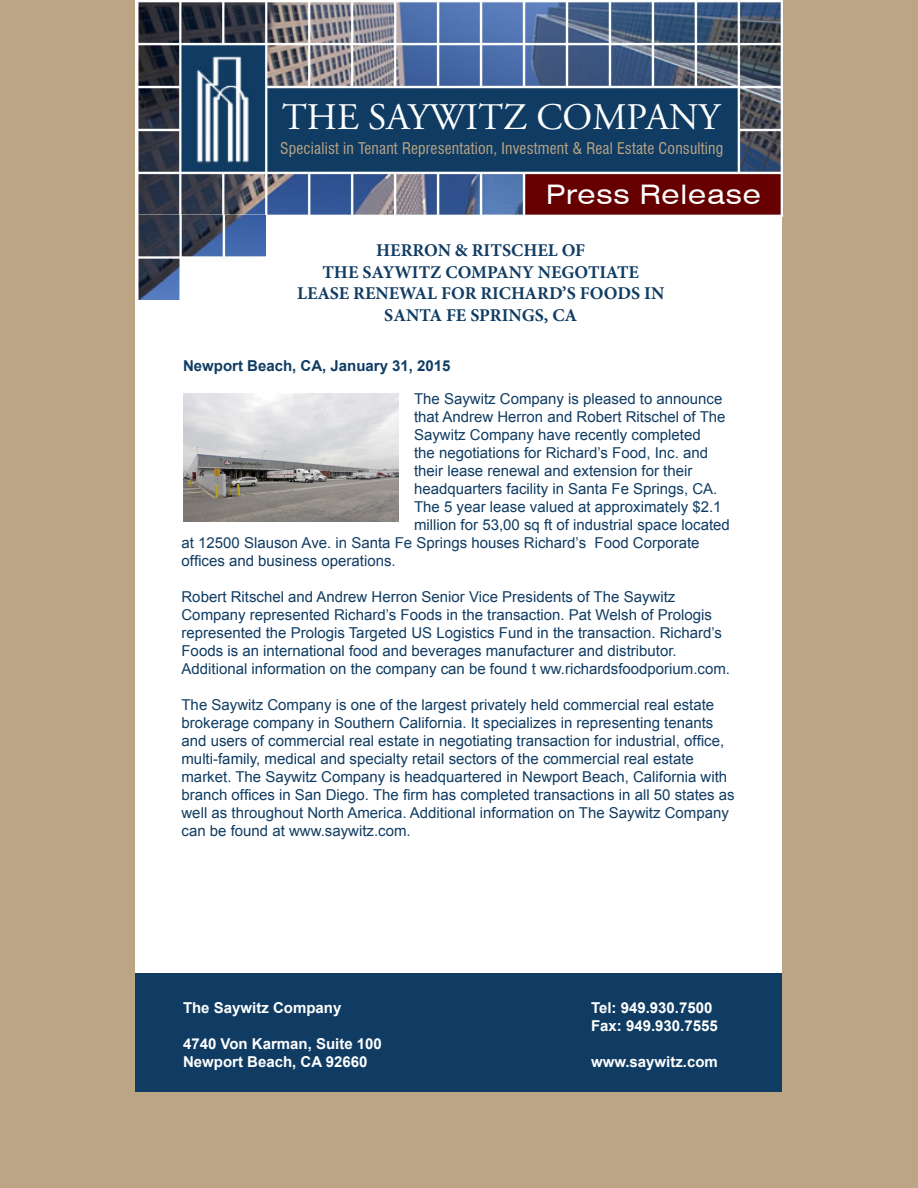
<style>
.page{position:relative;width:918px;height:1188px;background:#fff}
.page>*{position:absolute;margin:0;border:0;box-sizing:border-box;transform-origin:0 0}
.t1{font:37.5px "Adobe Garamond Pro";color:#fff}
.t2{font:expanded 27px "Swiss 721 BT";letter-spacing:.03em;color:#fff}
.t3{font:700 18px/21.6px "Minion Pro";color:#103c63;text-align:center}
.t4{font:condensed 15.75px "Swiss 721 BT";letter-spacing:.01em;color:#bba584}
.t5{font:15px/18px "Arial";color:#103c63}
.t6{font:700 15px "Arial";color:#fff}
.t7{font:700 15px "Arial";color:#103c63}
</style>
<div class="page">
<div style="left:1px;top:1px;width:917px;height:1187px;background:#bba584"></div>
<div style="left:136px;top:0;width:646px;height:974px;background:#fff"></div>
<div style="left:136px;top:974px;width:646px;height:118px;background:#103c63"></div>
<img style="left:137px;top:0;width:645px;height:217px">
<img style="left:137px;top:216px;width:129px;height:83px">
<div style="left:272px;top:90px;width:463px;height:80px;background:#103c63"></div>
<div style="left:530px;top:177px;width:247px;height:35px;background:#600"></div>
<img style="left:183px;top:393px;width:216px;height:129px">
<p class="t1" style="left:282px;top:95px;width:439px">THE SAYWITZ COMPANY</p>
<p class="t4" style="left:280px;top:139px;width:444px">Specialist in Tenant Representation, Investment &amp; Real Estate Consulting</p>
<p class="t2" style="left:546px;top:178px;width:216px">Press Release</p>
<p class="t3" style="left:376px;top:239px;width:211px">HERRON &amp; RITSCHEL OF</p>
<p class="t3" style="left:297px;top:261px;width:369px">THE SAYWITZ COMPANY NEGOTIATE<br>LEASE RENEWAL FOR RICHARD’S FOODS IN<br>SANTA FE SPRINGS, CA</p>
<p class="t7" style="left:183px;top:356px;width:269px">Newport Beach, CA, January 31, 2015</p>
<p class="t5" style="left:414px;top:390px;width:310px">The Saywitz Company is pleased to announce</p>
<p class="t5" style="left:414px;top:408px;width:313px">that Andrew Herron and Robert Ritschel of The</p>
<p class="t5" style="left:414px;top:426px;width:288px">Saywitz Company have recently completed</p>
<p class="t5" style="left:414px;top:444px;width:296px">the negotiations for Richard’s Food, Inc. and</p>
<p class="t5" style="left:414px;top:462px;width:280px">their lease renewal and extension for their</p>
<p class="t5" style="left:414px;top:480px;width:305px">headquarters facility in Santa Fe Springs, CA.</p>
<p class="t5" style="left:414px;top:498px;width:309px">The 5 year lease valued at approximately $2.1</p>
<p class="t5" style="left:414px;top:516px;width:317px">million for 53,00 sq ft of industrial space located</p>
<p class="t5" style="left:182px;top:534px;width:520px">at 12500 Slauson Ave. in Santa Fe Springs houses Richard’s Food Corporate</p>
<p class="t5" style="left:182px;top:552px;width:216px">offices and business operations.</p>
<p class="t5" style="left:182px;top:588px;width:550px">Robert Ritschel and Andrew Herron Senior Vice Presidents of The Saywitz Company represented Richard’s Foods in the transaction. Pat Welsh of Prologis represented the Prologis Targeted US Logistics Fund in the transaction. Richard’s Foods is an international food and beverages manufacturer and distributor.<br>Additional information on the company can be found t ww.richardsfoodporium.com.</p>
<p class="t5" style="left:182px;top:696px;width:555px">The Saywitz Company is one of the largest privately held commercial real estate brokerage company in Southern California. It specializes in representing tenants and users of commercial real estate in negotiating transaction for industrial, office, multi-family, medical and specialty retail sectors of the commercial real estate market. The Saywitz Company is headquartered in Newport Beach, California with branch offices in San Diego. The firm has completed transactions in all 50 states as well as throughout North America. Additional information on The Saywitz Company can be found at www.saywitz.com.</p>
<p class="t6" style="left:183px;top:998px;width:160px">The Saywitz Company</p>
<p class="t6" style="left:183px;top:1034px;width:200px">4740 Von Karman, Suite 100</p>
<p class="t6" style="left:183px;top:1052px;width:186px">Newport Beach, CA 92660</p>
<p class="t6" style="left:591px;top:998px;width:123px">Tel: 949.930.7500</p>
<p class="t6" style="left:591px;top:1016px;width:128px">Fax: 949.930.7555</p>
<p class="t6" style="left:591px;top:1052px;width:128px">www.saywitz.com</p>
</div>
